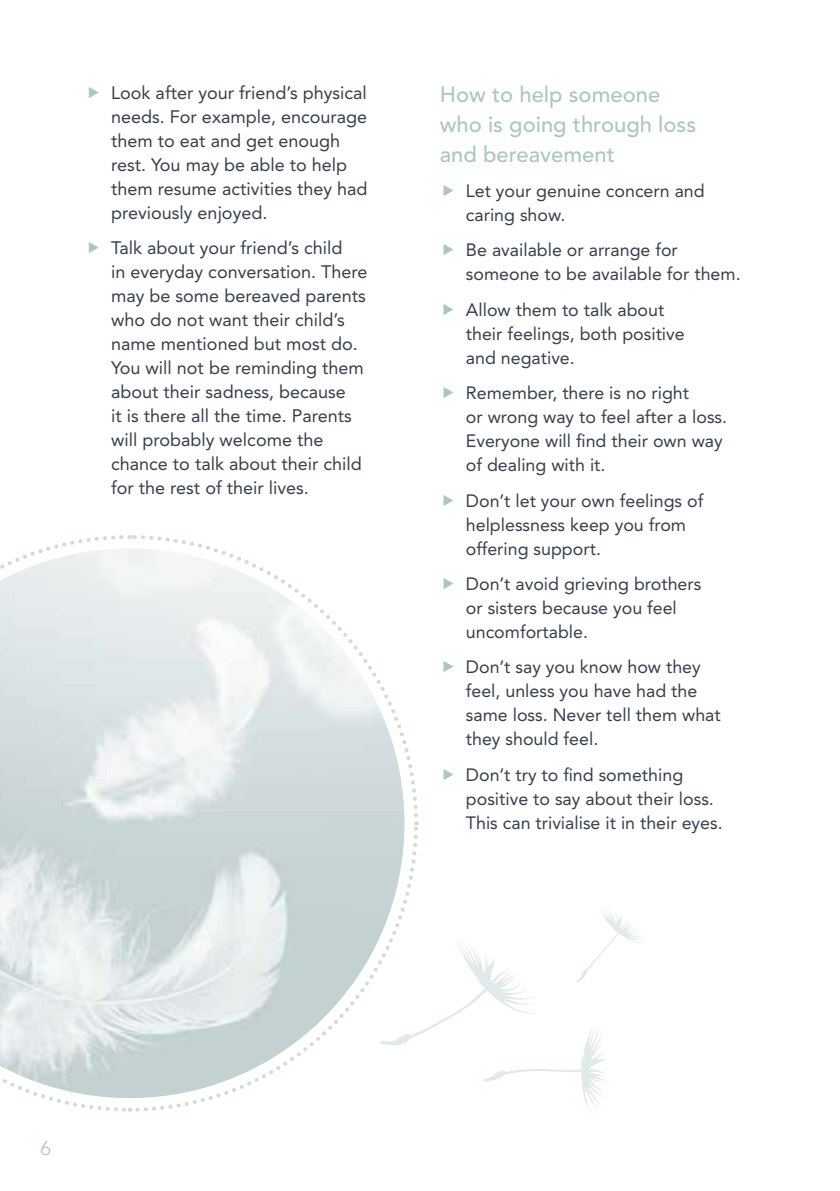
<style>
.page{position:relative;width:840px;height:1191px;background:#fff}
.page>*{position:absolute;margin:0;border:0;box-sizing:border-box;transform-origin:0 0}
.t1{font:500 22px/30px "Avenir LT Pro";color:#acc6c4}
.t2{font:300 20px "Avenir LT Pro";color:#acc6c4}
.t3{font:18px/24px "Avenir LT Pro";color:#353f4b}
.t4{font:17.8px/24px "Avenir LT Pro";color:#353f4b}
</style>
<div class="page">
<svg style="left:42px;top:535px;width:88px;height:577px"></svg>
<img style="left:0;top:548px;width:404px;height:550px">
<svg style="left:379px;top:904px;width:264px;height:208px"></svg>
<p class="t3" style="left:111px;top:81px;width:258px">Look after your friend’s physical needs. For example, encourage them to eat and get enough rest. You may be able to help them resume activities they had previously enjoyed.</p>
<p class="t3" style="left:111px;top:236px;width:258px">Talk about your friend’s child<br>in everyday conversation. There may be some bereaved parents who do not want their child’s name mentioned but most do.<br>You will not be reminding them about their sadness, because<br>it is there all the time. Parents will probably welcome the chance to talk about their child for the rest of their lives.</p>
<p class="t1" style="left:439px;top:79px;width:257px">How to help someone who is going through loss and bereavement</p>
<p class="t4" style="left:465px;top:179px;width:240px">Let your genuine concern and caring show.</p>
<p class="t4" style="left:465px;top:238px;width:276px">Be available or arrange for someone to be available for them.</p>
<p class="t4" style="left:465px;top:297px;width:220px">Allow them to talk about their feelings, both positive and negative.</p>
<p class="t4" style="left:465px;top:381px;width:262px">Remember, there is no right<br>or wrong way to feel after a loss.<br>Everyone will find their own way of dealing with it.</p>
<p class="t4" style="left:465px;top:488px;width:239px">Don’t let your own feelings of helplessness keep you from offering support.</p>
<p class="t4" style="left:465px;top:571px;width:237px">Don’t avoid grieving brothers or sisters because you feel uncomfortable.</p>
<p class="t4" style="left:465px;top:655px;width:256px">Don’t say you know how they feel, unless you have had the same loss. Never tell them what they should feel.</p>
<p class="t4" style="left:465px;top:762px;width:258px">Don’t try to find something positive to say about their loss.<br>This can trivialise it in their eyes.</p>
<p class="t2" style="left:40px;top:1136px;width:12px">6</p>
</div>
